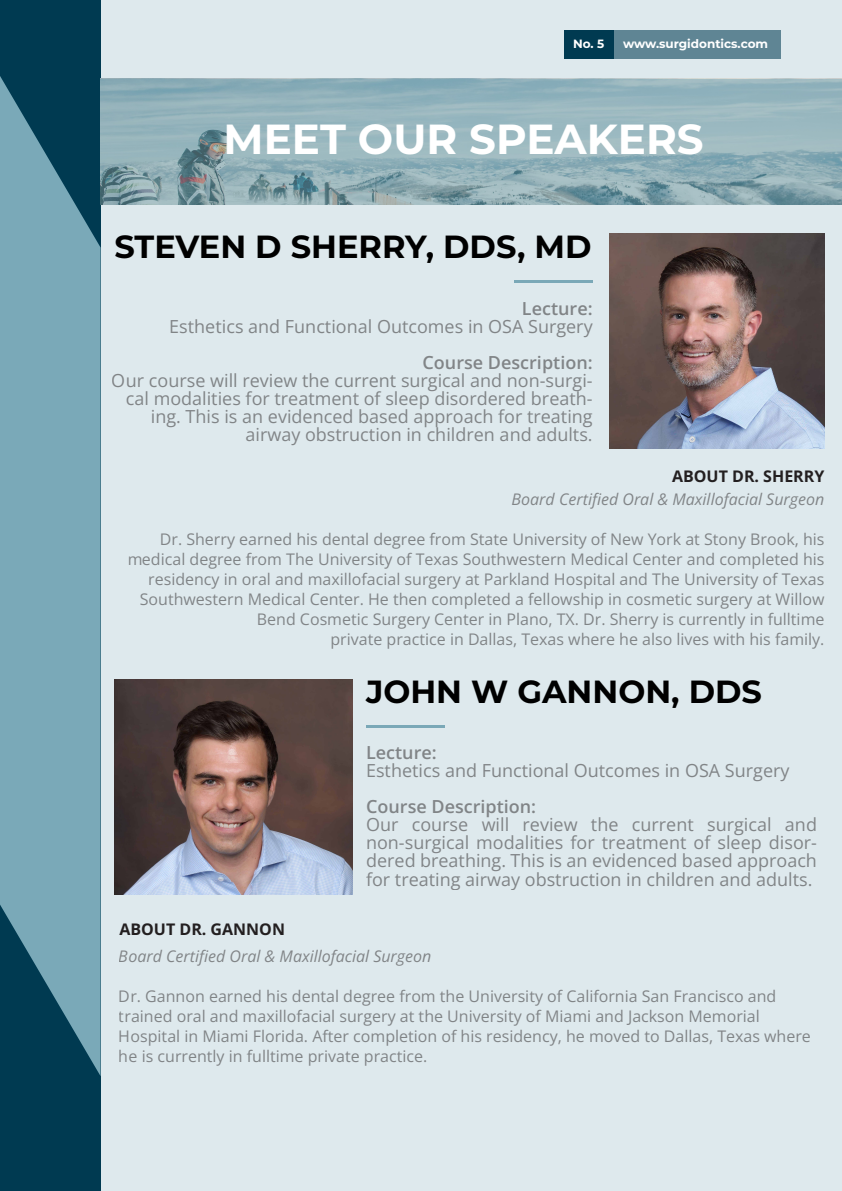
<style>
.page{position:relative;width:842px;height:1191px;background:#dee9ed}
.page>*{position:absolute;margin:0;border:0;box-sizing:border-box;transform-origin:0 0}
.t1{font:700 42px "Montserrat";color:#fff}
.t2{font:700 32px "Montserrat";color:#000}
.t3{font:18px/18px "Open Sans";color:#231f20;text-align:right}
.t4{font:600 18px "Open Sans";color:#231f20}
.t5{font:16px/20px "Open Sans";color:#231f20;text-align:right}
.t6{font:italic 16px "Open Sans";color:#231f20}
.t7{font:700 16px "Open Sans";color:#231f20}
.t8{font:700 12px "Montserrat";color:#fff}
</style>
<div class="page">
<div style="left:0;top:0;width:101px;height:1191px;background:#003a51"></div>
<svg style="left:0;top:76px;width:101px;height:1000px;fill:#7aa9b8"></svg>
<hr style="left:514px;top:280px;width:78px;height:3px;background:#7aa8b7">
<img style="left:609px;top:234px;width:215px;height:215px">
<hr style="left:367px;top:725px;width:78px;height:3px;background:#7aa8b7">
<img style="left:115px;top:679px;width:238px;height:215px">
<svg style="left:100px;top:79px;width:742px;height:125px;background:#91afb7"></svg>
<div style="left:564px;top:31px;width:50px;height:28px;background:#003a51"></div>
<div style="left:614px;top:31px;width:166px;height:28px;background:#5f8594"></div>
<p class="t8" style="left:573px;top:35px;width:33px">No. 5</p>
<p class="t8" style="left:623px;top:35px;width:147px">www.surgidontics.com</p>
<h1 class="t1" style="left:224px;top:109px;width:482px">MEET OUR SPEAKERS</h1>
<h2 class="t2" style="left:114px;top:224px;width:478px">STEVEN D SHERRY, DDS, MD</h2>
<p class="t4" style="left:522px;top:296px;width:72px">Lecture:</p>
<p class="t3" style="left:169px;top:317px;width:425px">Esthetics and Functional Outcomes in OSA Surgery</p>
<p class="t4" style="left:422px;top:350px;width:172px">Course Description:</p>
<p class="t3" style="left:112px;top:371px;width:482px">Our course will review the current surgical and non-surgi&shy;cal modalities for treatment of sleep disordered breath&shy;ing. This is an evidenced based approach for treating airway obstruction in children and adults.</p>
<p class="t7" style="left:672px;top:465px;width:154px">ABOUT DR. SHERRY</p>
<p class="t6" style="left:512px;top:488px;width:314px">Board Certified Oral &amp; Maxillofacial Surgeon</p>
<p class="t5" style="left:127px;top:529px;width:699px">Dr. Sherry earned his dental degree from State University of New York at Stony Brook, his medical degree from The University of Texas Southwestern Medical Center and completed his residency in oral and maxillofacial surgery at Parkland Hospital and The University of Texas Southwestern Medical Center. He then completed a fellowship in cosmetic surgery at Willow Bend Cosmetic Surgery Center in Plano, TX. Dr. Sherry is currently in fulltime<br>private practice in Dallas, Texas where he also lives with his family.</p>
<h2 class="t2" style="left:366px;top:668px;width:397px">JOHN W GANNON, DDS</h2>
<p class="t7" style="left:119px;top:918px;width:167px">ABOUT DR. GANNON</p>
<p class="t4" style="left:366px;top:740px;width:72px">Lecture:</p>
<p class="t3" style="left:366px;top:761px;width:425px">Esthetics and Functional Outcomes in OSA Surgery</p>
<p class="t4" style="left:366px;top:794px;width:172px">Course Description:</p>
<p class="t3" style="left:366px;top:815px;width:452px;text-align:justify">Our course will review the current surgical and non-surgical modalities for treatment of sleep disor&shy;dered breathing. This is an evidenced based approach for treating airway obstruction in children and adults.</p>
<p class="t6" style="left:119px;top:945px;width:314px">Board Certified Oral &amp; Maxillofacial Surgeon</p>
<p class="t5" style="left:119px;top:986px;width:694px;text-align:left">Dr. Gannon earned his dental degree from the University of California San Francisco and trained oral and maxillofacial surgery at the University of Miami and Jackson Memorial Hospital in Miami Florida. After completion of his residency, he moved to Dallas, Texas where he is currently in fulltime private practice.</p>
</div>
